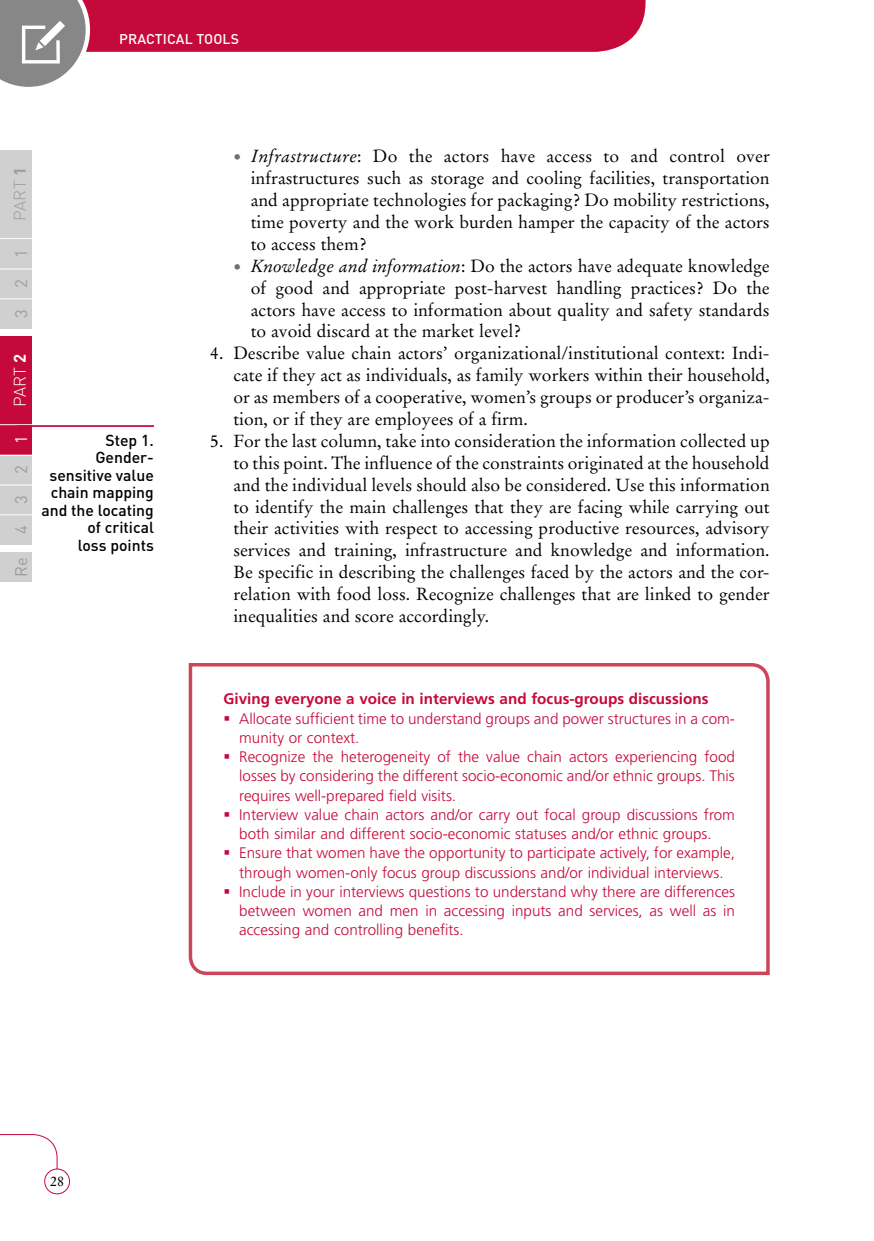
<style>
.page{position:relative;width:874px;height:1241px;background:#fff}
.page>*{position:absolute;margin:0;border:0;box-sizing:border-box;transform-origin:0 0}
.t1{font:17.5px/21.9px "Stempel Garamond LT Std";color:#000;text-align:justify}
.t2{font:16.62px "DIN Pro";color:#9d9d9c}
.t3{font:300 16.62px "DIN Pro";color:#9d9d9c}
.t4{font:300 16.62px "DIN Pro";color:#fff}
.t5{font:16.62px "DIN Pro";color:#fff}
.t6{font:500 15.75px/17.5px "DIN Pro";color:#000;text-align:right}
.t7{font:300 15.22px/19.2px "Frutiger LT Std";color:#c6093b}
.BoxNewPara_1{font:700 15.22px "Frutiger LT Std";color:#c6093b}
.t8{font:500 14px "DIN Pro";letter-spacing:.01em;color:#fff}
.t9{font:14px "Stempel Garamond LT Std";color:#000}
.s1{font-weight:700}
.s2{font-style:italic}
</style>
<div class="page">
<svg style="left:188px;top:663px;width:582px;height:313px"></svg>
<div style="left:0;top:485px;width:32px;height:29px;background:#d0d0d0"></div>
<div style="left:0;top:514px;width:32px;height:30px;background:#d0d0d0"></div>
<div style="left:0;top:425px;width:32px;height:30px;background:#c6093b"></div>
<div style="left:0;top:455px;width:32px;height:30px;background:#d0d0d0"></div>
<hr style="left:0;top:484px;width:33px;height:1px;background:#fff">
<hr style="left:0;top:514px;width:33px;height:1px;background:#fff">
<hr style="left:0;top:454px;width:33px;height:1px;background:#fff">
<div style="left:44px;top:1168px;width:26px;height:25px;border:1px solid #c6093b;border-radius:50%"></div>
<svg style="left:0;top:1134px;width:58px;height:35px"></svg>
<div style="left:0;top:299px;width:32px;height:29px;background:#d0d0d0"></div>
<div style="left:0;top:239px;width:32px;height:30px;background:#d0d0d0"></div>
<div style="left:0;top:269px;width:32px;height:30px;background:#d0d0d0"></div>
<hr style="left:0;top:298px;width:33px;height:1px;background:#fff">
<hr style="left:0;top:268px;width:33px;height:1px;background:#fff">
<div style="left:7px;top:150px;width:25px;height:88px;background:#d0d0d0"></div>
<div style="left:0;top:150px;width:10px;height:88px;background:#d0d0d0"></div>
<div style="left:7px;top:336px;width:25px;height:88px;background:#c6093b"></div>
<div style="left:0;top:336px;width:10px;height:88px;background:#c6093b"></div>
<hr style="left:17px;top:425px;width:137px;height:2px;background:#c6093b">
<div style="left:0;top:552px;width:32px;height:30px;background:#d0d0d0"></div>
<svg style="left:0;top:0;width:645px;height:87px"></svg>
<svg style="left:225px;top:715px;width:4px;height:5px"></svg>
<svg style="left:225px;top:754px;width:4px;height:4px"></svg>
<svg style="left:225px;top:811px;width:4px;height:5px"></svg>
<svg style="left:225px;top:850px;width:4px;height:4px"></svg>
<svg style="left:225px;top:888px;width:4px;height:5px"></svg>
<p class="t8" style="left:119px;top:29px;width:121px">PRACTICAL TOOLS</p>
<p class="t3" style="left:9px;top:220px;width:55px;rotate:-90deg">PART <span class="s1">1</span></p>
<p class="t2" style="left:10px;top:258px;width:10px;rotate:-90deg">1</p>
<p class="t2" style="left:10px;top:288px;width:10px;rotate:-90deg">2</p>
<p class="t2" style="left:10px;top:318px;width:10px;rotate:-90deg">3</p>
<p class="t4" style="left:9px;top:407px;width:55px;rotate:-90deg">PART <span class="s1">2</span></p>
<p class="t5" style="left:10px;top:444px;width:10px;rotate:-90deg">1</p>
<p class="t2" style="left:10px;top:474px;width:10px;rotate:-90deg">2</p>
<p class="t2" style="left:10px;top:504px;width:10px;rotate:-90deg">3</p>
<p class="t2" style="left:10px;top:534px;width:10px;rotate:-90deg">4</p>
<p class="t2" style="left:10px;top:576px;width:21px;rotate:-90deg">Re</p>
<p class="t6" style="left:41px;top:430px;width:114px">Step 1.<br>Gender&shy;sensitive value chain mapping and the locating of critical<br>loss points</p>
<p class="t1" style="left:251px;top:145px;width:520px"><span class="s2">Infrastructure</span>: Do the actors have access to and control over infrastructures such as storage and cooling facilities, transportation and appropriate technologies for packaging? Do mobility restrictions, time poverty and the work burden hamper the capacity of the actors to access them?</p>
<p class="t1" style="left:251px;top:255px;width:520px"><span class="s2">Knowledge and information</span>: Do the actors have adequate knowledge of good and appropriate post-harvest handling practices? Do the actors have access to information about quality and safety standards to avoid discard at the market level?</p>
<p class="t1" style="left:233px;top:342px;width:537px;text-indent:-23px">4. Describe value chain actors’ organizational/institutional context: Indi&shy;cate if they act as individuals, as family workers within their household, or as members of a cooperative, women’s groups or producer’s organiza&shy;tion, or if they are employees of a firm.</p>
<p class="t1" style="left:233px;top:430px;width:537px;text-indent:-23px">5. For the last column, take into consideration the information collected up to this point. The influence of the constraints originated at the household and the individual levels should also be considered. Use this information to identify the main challenges that they are facing while carrying out their activities with respect to accessing productive resources, advisory services and training, infrastructure and knowledge and information.<br>Be specific in describing the challenges faced by the actors and the cor&shy;relation with food loss. Recognize challenges that are linked to gender inequalities and score accordingly.</p>
<p class="BoxNewPara_1" style="left:223px;top:690px;width:486px">Giving everyone a voice in interviews and focus-groups discussions</p>
<p class="t7" style="left:239px;top:708px;width:497px">Allocate sufficient time to understand groups and power structures in a com&shy;munity or context.</p>
<p class="t7" style="left:239px;top:747px;width:497px;text-align:justify">Recognize the heterogeneity of the value chain actors experiencing food losses by considering the different socio-economic and/or ethnic groups. This requires well-prepared field visits.</p>
<p class="t7" style="left:239px;top:805px;width:497px">Interview value chain actors and/or carry out focal group discussions from both similar and different socio-economic statuses and/or ethnic groups.</p>
<p class="t7" style="left:239px;top:843px;width:497px">Ensure that women have the opportunity to participate actively, for example, through women-only focus group discussions and/or individual interviews.</p>
<p class="t7" style="left:239px;top:882px;width:497px;text-align:justify">Include in your interviews questions to understand why there are differences between women and men in accessing inputs and services, as well as in accessing and controlling benefits.</p>
<p class="t9" style="left:50px;top:1172px;width:15px">28</p>
</div>
